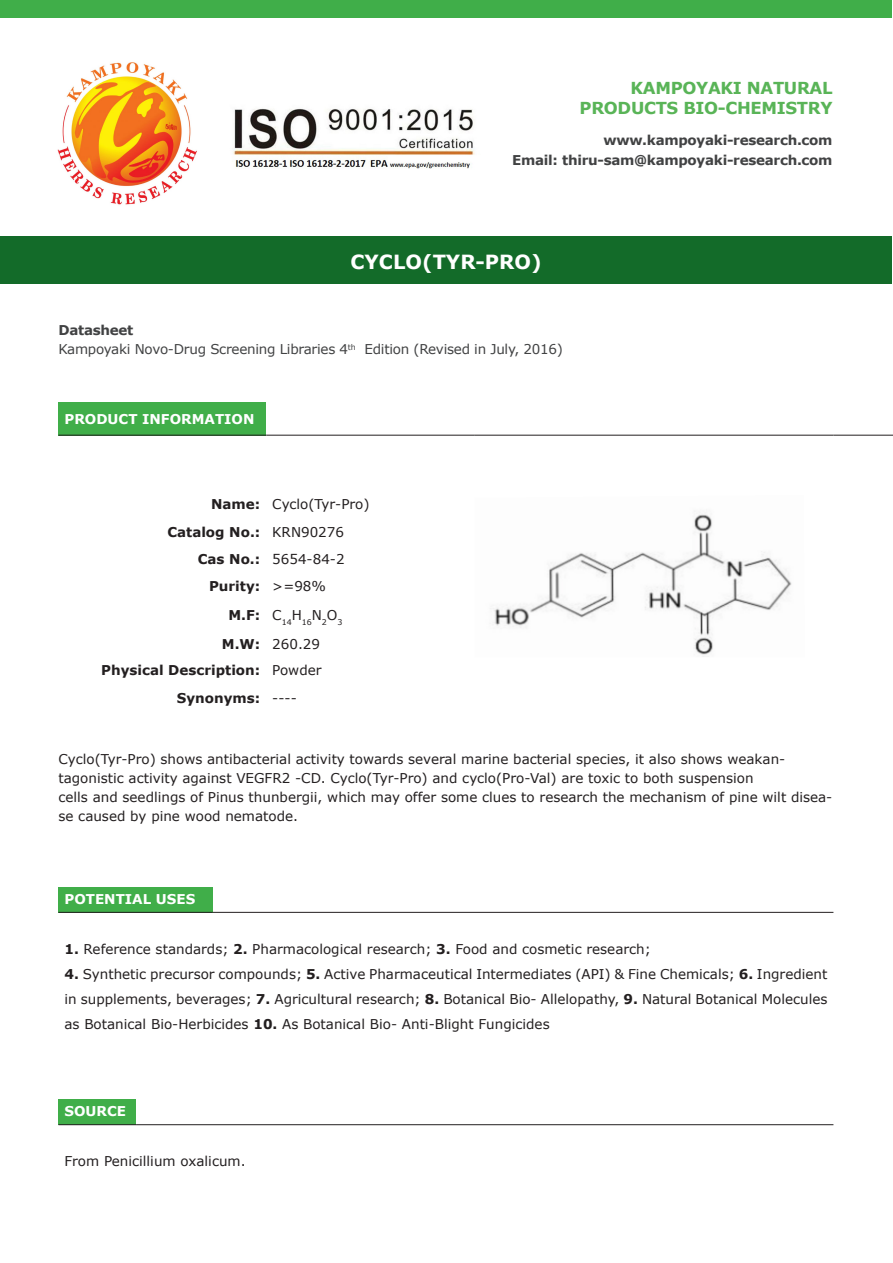
<style>
.page{position:relative;width:893px;height:1263px;background:#fff}
.page>*{position:absolute;margin:0;border:0;box-sizing:border-box;transform-origin:0 0}
.t1{font:700 19.5px "Verdana";color:#fff}
.t2{font:700 16.5px "Verdana";letter-spacing:-.02em;color:#59b457}
.t3{font:13.5px/19.2px "Verdana";color:#231f20}
.t4{font:700 13.5px "Verdana";letter-spacing:-.02em;color:#414243}
.t5{font:700 13.5px "Verdana";color:#231f20}
.t6{font:13.5px "Verdana";letter-spacing:-.02em;color:#414243}
.t7{font:700 13.5px "Verdana";color:#fff}
.t8{font:7.8px "Verdana";color:#231f20}
.s1{font-weight:700}
</style>
<div class="page">
<img style="left:232px;top:108px;width:243px;height:61px">
<img style="left:57px;top:62px;width:140px;height:143px">
<div style="left:0;top:0;width:892px;height:17px;background:#40ae49"></div>
<div style="left:0;top:236px;width:891px;height:47px;background:#136b29"></div>
<div style="left:58px;top:402px;width:208px;height:33px;background:#40ae49"></div>
<hr style="left:58px;top:435px;width:208px;height:1px;background:#231f20">
<hr style="left:266px;top:435px;width:209px;height:1px;background:#231f20">
<hr style="left:475px;top:435px;width:358px;height:1px;background:#231f20">
<hr style="left:833px;top:435px;width:60px;height:1px;background:#231f20">
<img style="left:493px;top:511px;width:299px;height:146px">
<div style="left:58px;top:887px;width:155px;height:25px;background:#40ae49"></div>
<hr style="left:58px;top:912px;width:155px;height:1px;background:#231f20">
<hr style="left:213px;top:912px;width:620px;height:1px;background:#231f20">
<div style="left:58px;top:1099px;width:78px;height:26px;background:#40ae49"></div>
<hr style="left:58px;top:1124px;width:78px;height:1px;background:#231f20">
<hr style="left:136px;top:1124px;width:697px;height:1px;background:#231f20">
<p class="t2" style="left:631px;top:78px;width:203px">KAMPOYAKI NATURAL</p>
<p class="t2" style="left:580px;top:97px;width:254px">PRODUCTS BIO-CHEMISTRY</p>
<p class="t4" style="left:603px;top:132px;width:231px">www.kampoyaki-research.com</p>
<p class="t4" style="left:512px;top:151px;width:322px">Email: thiru-sam@kampoyaki-research.com</p>
<p class="t1" style="left:350px;top:249px;width:193px">CYCLO(TYR-PRO)</p>
<p class="t4" style="left:58px;top:321px;width:76px">Datasheet</p>
<p class="t6" style="left:58px;top:341px;width:506px">Kampoyaki Novo-Drug Screening Libraries 4<sup>th</sup> Edition (Revised in July, 2016)</p>
<p class="t7" style="left:64px;top:410px;width:192px">PRODUCT INFORMATION</p>
<p class="t5" style="left:211px;top:495px;width:51px">Name:</p>
<p class="t3" style="left:272px;top:495px;width:99px">Cyclo(Tyr-Pro)</p>
<p class="t5" style="left:167px;top:523px;width:94px">Catalog No.:</p>
<p class="t3" style="left:272px;top:522px;width:73px">KRN90276</p>
<p class="t5" style="left:198px;top:550px;width:64px">Cas No.:</p>
<p class="t3" style="left:272px;top:550px;width:74px">5654-84-2</p>
<p class="t5" style="left:209px;top:578px;width:53px">Purity:</p>
<p class="t3" style="left:272px;top:577px;width:55px">&gt;=98%</p>
<p class="t5" style="left:228px;top:607px;width:33px">M.F:</p>
<p class="t8" style="left:272px;top:617px;width:72px"><sup>C</sup>14<sup>H</sup>16<sup>N</sup>2<sup>O</sup>3</p>
<p class="t5" style="left:222px;top:636px;width:40px">M.W:</p>
<p class="t3" style="left:272px;top:635px;width:49px">260.29</p>
<p class="t5" style="left:101px;top:661px;width:161px">Physical Description:</p>
<p class="t3" style="left:272px;top:661px;width:51px">Powder</p>
<p class="t5" style="left:177px;top:689px;width:85px">Synonyms:</p>
<p class="t3" style="left:272px;top:688px;width:26px">----</p>
<p class="t3" style="left:58px;top:749px;width:775px">Cyclo(Tyr-Pro) shows antibacterial activity towards several marine bacterial species, it also shows weakan&shy;tagonistic activity against VEGFR2 -CD. Cyclo(Tyr-Pro) and cyclo(Pro-Val) are toxic to both suspension<br>cells and seedlings of Pinus thunbergii, which may offer some clues to research the mechanism of pine wilt disea&shy;se caused by pine wood nematode.</p>
<p class="t7" style="left:64px;top:890px;width:132px">POTENTIAL USES</p>
<p class="t3" style="left:64px;top:939px;width:588px"><span class="s1">1.</span> Reference standards; <span class="s1">2.</span> Pharmacological research; <span class="s1">3.</span> Food and cosmetic research;</p>
<p class="t3" style="left:64px;top:962px;width:764px;line-height:25.2px;text-align:justify"><span class="s1">4.</span> Synthetic precursor compounds; <span class="s1">5.</span> Active Pharmaceutical Intermediates (API) &amp; Fine Chemicals; <span class="s1">6.</span> Ingredient in supplements, beverages; <span class="s1">7.</span> Agricultural research; <span class="s1">8.</span> Botanical Bio- Allelopathy, <span class="s1">9.</span> Natural Botanical Molecules as Botanical Bio-Herbicides <span class="s1">10.</span> As Botanical Bio- Anti-Blight Fungicides</p>
<p class="t7" style="left:64px;top:1102px;width:63px">SOURCE</p>
<p class="t3" style="left:64px;top:1152px;width:183px">From Penicillium oxalicum.</p>
</div>
